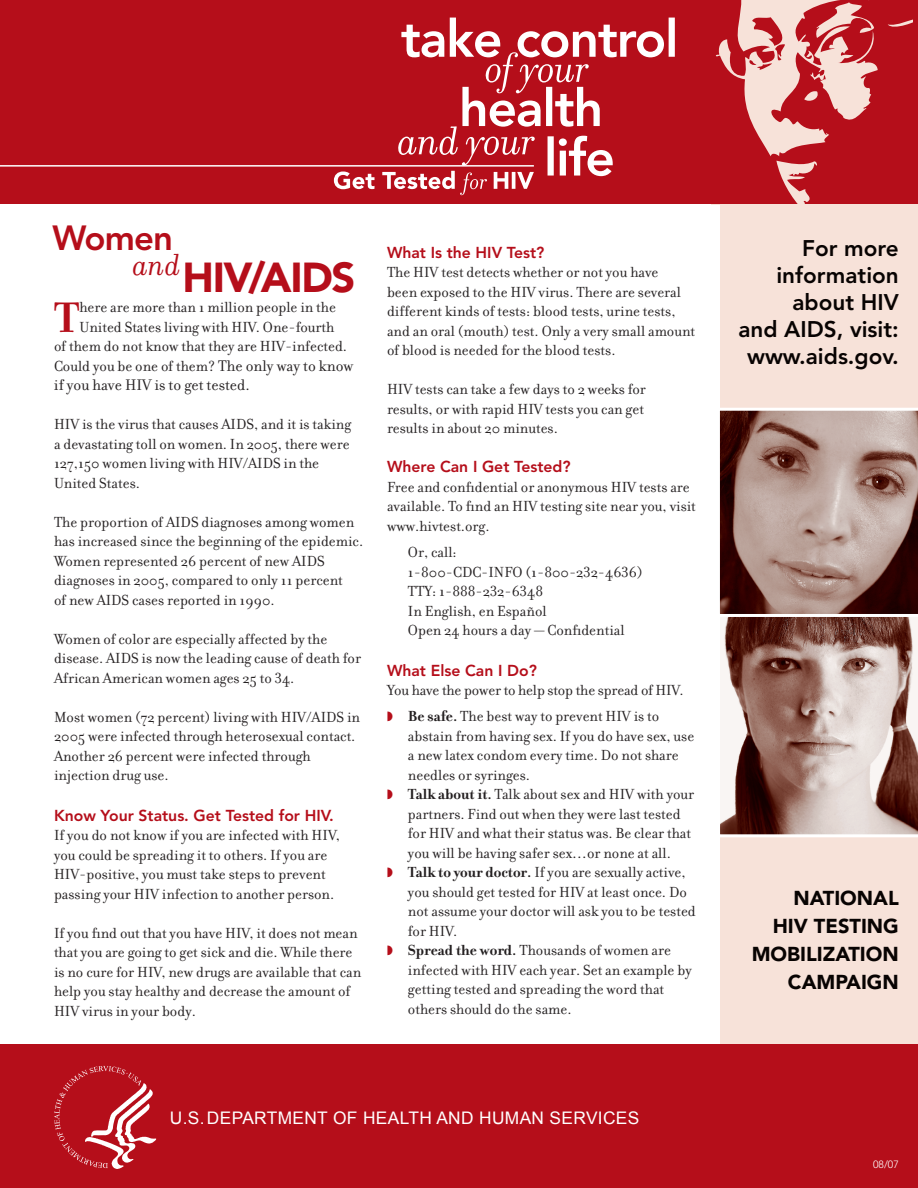
<style>
.page{position:relative;width:918px;height:1188px;background:#fff}
.page>*{position:absolute;margin:0;border:0;box-sizing:border-box;transform-origin:0 0}
.Body_Text__drop_cap{font:700 46.05px "Filosofia";color:#b50e1a}
.t1{font:900 41.55px "Avenir LT Std";letter-spacing:-.03em;color:#b50e1a}
.t2{font:800 34.65px "Avenir LT Std";letter-spacing:-.025em;color:#b50e1a}
.t3{font:italic 32.85px "Filosofia";color:#b50e1a}
.t4{font:800 22.5px/27px "Avenir LT Std";color:#080302;text-align:right}
.t5{font:900 19.95px/28px "Avenir";color:#080302;text-align:right}
.t6{font:17.4px "Arial";letter-spacing:.02em;color:#fff}
.Body_Text__drop_cap-2{font:16.5px "Filosofia";color:#231f20}
.Body_Text__no_indent{font:15.75px/19.5px "Filosofia";color:#231f20}
.Body_Bullet__bold_to{font:15.75px/19.5px "Filosofia";color:#231f20}
.Body_Text__drop_cap-3{font:15.75px/19.5px "Filosofia";color:#231f20;text-align:center}
.Body_Text{font:15.75px "Filosofia";color:#231f20}
.Body_Text__no_indent-2{font:800 15.75px "Avenir LT Std";color:#b50e1a}
.t7{font:300 10.5px "Avenir LT Std";color:#fff}
.s1{font-size:16.5px}
.s2{color:#b50e1a}
.s3{font-weight:700}
</style>
<div class="page">
<div style="left:720px;top:192px;width:198px;height:996px;background:#f7e2d9"></div>
<div style="left:0;top:0;width:918px;height:204px;background:#b50e1a"></div>
<hr style="left:0;top:165px;width:534px;height:2px;background:#fff">
<svg style="left:334px;top:18px;width:341px;height:177px"></svg>
<svg style="left:715px;top:0;width:198px;height:204px"></svg>
<div style="left:0;top:1044px;width:918px;height:144px;background:#b50e1a"></div>
<svg style="left:720px;top:617px;width:198px;height:220px;background:#a4867e"></svg>
<svg style="left:719px;top:408px;width:199px;height:209px;background:#9b7e77"></svg>
<svg style="left:54px;top:1066px;width:102px;height:103px"></svg>
<p class="t2" style="left:52px;top:217px;width:122px">Women</p>
<p class="t3" style="left:133px;top:247px;width:50px">and</p>
<p class="t1" style="left:182px;top:253px;width:174px">HIV/AIDS</p>
<p class="Body_Text__drop_cap" style="left:54px;top:290px;width:27px">T</p>
<p class="Body_Text__drop_cap-3" style="left:54px;top:298px;width:301px">here are more than 1 million people in the United States living with HIV. One-fourth<br>of them do not know that they are HIV-infected.<br>Could you be one of them? <span class="s1">The only way to know</span></p>
<p class="Body_Text__drop_cap-2" style="left:54px;top:376px;width:197px">if you have HIV is to get tested.</p>
<p class="Body_Text__no_indent" style="left:54px;top:415px;width:299px;text-align:justify">HIV is the virus that causes AIDS, and it is taking a devastating toll on women. In 2005, there were 127,150 women living with HIV/AIDS in the</p>
<p class="Body_Text__no_indent" style="left:54px;top:473px;width:87px">United States.</p>
<p class="Body_Text__no_indent" style="left:54px;top:512px;width:311px">The proportion of AIDS diagnoses among women has increased since the beginning of the epidemic.<br>Women represented 26 percent of new AIDS diagnoses in 2005, compared to only 11 percent<br>of new AIDS cases reported in 1990.</p>
<p class="Body_Text__no_indent" style="left:54px;top:629px;width:309px">Women of color are especially affected by the disease. AIDS is now the leading cause of death for<br>African American women ages 25 to 34.</p>
<p class="Body_Text__no_indent" style="left:54px;top:707px;width:308px">Most women (72 percent) living with HIV/AIDS in 2005 were infected through heterosexual contact.<br>Another 26 percent were infected through injection drug use.</p>
<p class="Body_Text__no_indent-2" style="left:54px;top:806px;width:281px">Know Your Status. Get Tested for HIV.</p>
<p class="Body_Text__no_indent" style="left:54px;top:826px;width:288px">If you do not know if you are infected with HIV,</p>
<p class="Body_Text__no_indent" style="left:54px;top:845px;width:275px">you could be spreading it to others. If you are</p>
<p class="Body_Text__no_indent" style="left:54px;top:865px;width:273px">HIV-positive, you must take steps to prevent</p>
<p class="Body_Text__no_indent" style="left:54px;top:884px;width:282px">passing your HIV infection to another person.</p>
<p class="Body_Text__no_indent" style="left:54px;top:923px;width:309px">If you find out that you have HIV, it does not mean that you are going to get sick and die. While there is no cure for HIV, new drugs are available that can help you stay healthy and decrease the amount of HIV virus in your body.</p>
<p class="Body_Text__no_indent-2" style="left:387px;top:243px;width:159px">What Is the HIV Test?</p>
<p class="Body_Text__no_indent" style="left:387px;top:263px;width:310px">The HIV test detects whether or not you have<br>been exposed to the HIV virus. There are several different kinds of tests: blood tests, urine tests, and an oral (mouth) test. Only a very small amount of blood is needed for the blood tests.</p>
<p class="Body_Text__no_indent" style="left:387px;top:380px;width:260px">HIV tests can take a few days to 2 weeks for</p>
<p class="Body_Text__no_indent" style="left:387px;top:399px;width:258px">results, or with rapid HIV tests you can get results in about 20 minutes.</p>
<p class="Body_Text__no_indent-2" style="left:387px;top:458px;width:185px">Where Can I Get Tested?</p>
<p class="Body_Text__no_indent" style="left:387px;top:477px;width:310px">Free and confidential or anonymous HIV tests are available. To find an HIV testing site near you, visit www.hivtest.org.</p>
<p class="Body_Text" style="left:408px;top:543px;width:50px">Or, call:</p>
<p class="Body_Text" style="left:408px;top:563px;width:236px">1-800-CDC-INFO (1-800-232-4636)</p>
<p class="Body_Text" style="left:408px;top:582px;width:137px">TTY: 1-888-232-6348</p>
<p class="Body_Text" style="left:408px;top:602px;width:140px">In English, en Español</p>
<p class="Body_Text" style="left:408px;top:621px;width:218px">Open 24 hours a day — Confidential</p>
<p class="Body_Text__no_indent-2" style="left:387px;top:661px;width:151px">What Else Can I Do?</p>
<p class="Body_Text__no_indent" style="left:387px;top:681px;width:298px">You have the power to help stop the spread of HIV.</p>
<p class="Body_Bullet__bold_to" style="left:408px;top:707px;width:288px;text-indent:-21px"><span class="s2">◗</span> <span class="s3">Be safe.</span> The best way to prevent HIV is to abstain from having sex. If you do have sex, use a new latex condom every time. Do not share needles or syringes.</p>
<p class="Body_Bullet__bold_to" style="left:408px;top:785px;width:288px;text-indent:-21px"><span class="s2">◗</span> <span class="s3">Talk about it.</span> Talk about sex and HIV with your partners. Find out when they were last tested for HIV and what their status was. Be clear that you will be having safer sex…or none at all.</p>
<p class="Body_Bullet__bold_to" style="left:408px;top:863px;width:289px;text-indent:-21px"><span class="s2">◗</span> <span class="s3">Talk to your doctor.</span> If you are sexually active, you should get tested for HIV at least once. Do not assume your doctor will ask you to be tested for HIV.</p>
<p class="Body_Bullet__bold_to" style="left:408px;top:941px;width:285px;text-indent:-21px"><span class="s2">◗</span> <span class="s3">Spread the word.</span> Thousands of women are infected with HIV each year. Set an example by getting tested and spreading the word that others should do the same.</p>
<p class="t6" style="left:170px;top:1106px;width:469px">U.S. DEPARTMENT OF HEALTH AND HU MAN SERVICES</p>
<p class="t4" style="left:776px;top:235px;width:124px">For more information</p>
<p class="t4" style="left:738px;top:289px;width:162px">about HIV<br>and AIDS, visit: www.aids.gov.</p>
<p class="t5" style="left:752px;top:884px;width:149px">NATIONAL<br>HIV TESTING<br>MOBILIZATION<br>CAMPAIGN</p>
<p class="t7" style="left:873px;top:1159px;width:27px">08/07</p>
</div>
